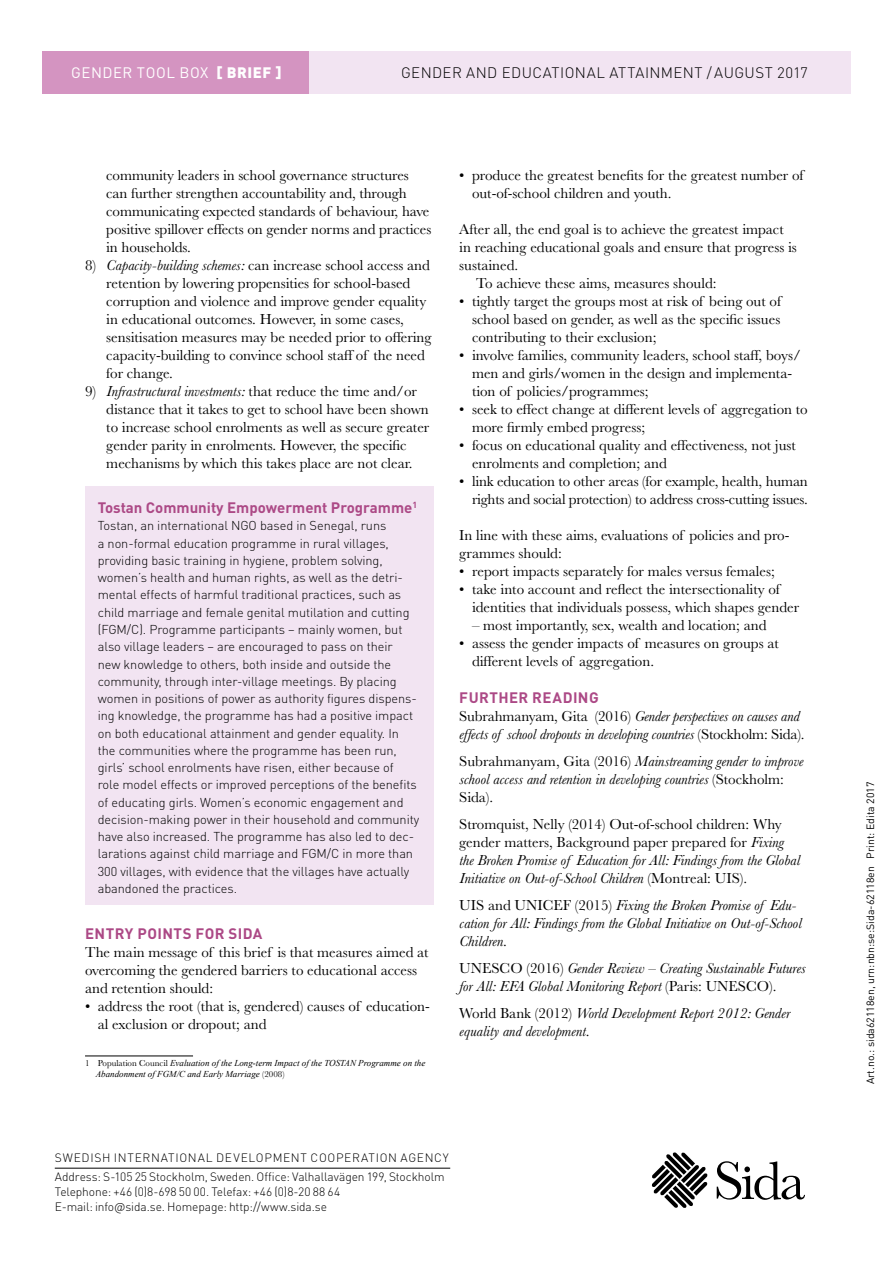
<style>
.page{position:relative;width:893px;height:1263px;background:#fff}
.page>*{position:absolute;margin:0;border:0;box-sizing:border-box;transform-origin:0 0}
.t1{font:15px/18px "Baskerville MT Std";color:#000}
.t2{font:italic 15px/18px "Baskerville MT Std";color:#000}
.t3{font:300 15px "DIN Pro";letter-spacing:.03em;color:#000}
.t4{font:700 15px "DIN Pro";color:#ac4986}
.t5{font:15px "DIN Pro";letter-spacing:.035em;color:#fff}
.t6{font:700 15px "DIN Pro";letter-spacing:.025em;color:#ac4986}
.t7{font:700 15px "DIN Pro";letter-spacing:.03em;color:#ac4986}
.t8{font:300 12.75px/17.2px "DIN Pro";letter-spacing:-.005em;color:#000}
.t9{font:300 12px/19.5px "DIN Pro";color:#000}
.t10{font:10.5px "DIN Pro";color:#000}
.t11{font:italic 9px/10.5px "Times New Roman";color:#000}
.s1{font-weight:900}
.s2{font-style:italic}
.s3{font-family:"Baskerville MT Std";font-style:normal}
.s4{font-style:normal}
</style>
<div class="page">
<div style="left:296px;top:51px;width:554px;height:43px;background:#f2e4f2"></div>
<div style="left:43px;top:51px;width:266px;height:43px;background:#d494c1"></div>
<div style="left:85px;top:486px;width:349px;height:419px;background:#f2e4f2"></div>
<svg style="left:652px;top:1152px;width:56px;height:56px"></svg>
<svg style="left:717px;top:1161px;width:88px;height:39px"></svg>
<hr style="left:55px;top:1168px;width:395px;height:1px;background:#000">
<hr style="left:85px;top:1055px;width:108px;height:1px;background:#000">
<p class="t5" style="left:71px;top:61px;width:212px">GENDER TOOL BOX <span class="s1">[ BRIEF ]</span></p>
<p class="t3" style="left:401px;top:61px;width:408px">GENDER AND EDUCATIONAL ATTAINMENT /AUGUST 2017</p>
<p class="t1" style="left:106px;top:166px;width:327px">community leaders in school governance structures can further strengthen accountability and, through communicating expected standards of behaviour, have positive spillover effects on gender norms and practices in households.</p>
<p class="t1" style="left:106px;top:256px;width:327px;text-indent:-21px">8) <span class="s2">Capacity-building schemes:</span> can increase school access and retention by lowering propensities for school-based corruption and violence and improve gender equality in educational outcomes. However, in some cases, sensitisation measures may be needed prior to offering capacity-building to convince school staff of the need for change.</p>
<p class="t1" style="left:106px;top:382px;width:325px;text-indent:-21px">9) <span class="s2">Infrastructural investments:</span> that reduce the time and/or distance that it takes to get to school have been shown to increase school enrolments as well as secure greater gender parity in enrolments. However, the specific mechanisms by which this takes place are not clear.</p>
<p class="t4" style="left:98px;top:495px;width:321px">Tostan Community Empowerment Programme<sup>1</sup></p>
<p class="t8" style="left:98px;top:516px;width:323px">Tostan, an international NGO based in Senegal, runs<br>a non-formal education programme in rural villages, providing basic training in hygiene, problem solving, women’s health and human rights, as well as the detri&shy;mental effects of harmful traditional practices, such as child marriage and female genital mutilation and cutting (FGM/C). Programme participants – mainly women, but also village leaders – are encouraged to pass on their<br>new knowledge to others, both inside and outside the community, through inter-village meetings. By placing women in positions of power as authority figures dispens&shy;ing knowledge, the programme has had a positive impact on both educational attainment and gender equality. In the communities where the programme has been run, girls’ school enrolments have risen, either because of<br>role model effects or improved perceptions of the benefits of educating girls. Women’s economic engagement and decision-making power in their household and community have also increased. The programme has also led to dec&shy;larations against child marriage and FGM/C in more than 300 villages, with evidence that the villages have actually abandoned the practices.</p>
<p class="t6" style="left:85px;top:921px;width:179px">ENTRY POINTS FOR SIDA</p>
<p class="t1" style="left:85px;top:943px;width:345px">The main message of this brief is that measures aimed at overcoming the gendered barriers to educational access and retention should:</p>
<p class="t1" style="left:98px;top:997px;width:334px;text-indent:-13px">• address the root (that is, gendered) causes of education&shy;al exclusion or dropout; and</p>
<p class="t11" style="left:96px;top:1058px;width:331px;text-indent:-11px"><span class="s3">1 Population Council</span> Evaluation of the Long-term Impact of the TOSTAN Programme on the<br>Abandonment of FGM/C and Early Marriage <span class="s3">(2008)</span></p>
<p class="t1" style="left:472px;top:166px;width:333px;text-indent:-13px">• produce the greatest benefits for the greatest number of out-of-school children and youth.</p>
<p class="t1" style="left:459px;top:220px;width:326px">After all, the end goal is to achieve the greatest impact</p>
<p class="t1" style="left:459px;top:238px;width:339px">in reaching educational goals and ensure that progress is</p>
<p class="t1" style="left:459px;top:256px;width:61px">sustained.</p>
<p class="t1" style="left:476px;top:274px;width:242px">To achieve these aims, measures should:</p>
<p class="t1" style="left:472px;top:292px;width:311px;text-align:justify;text-indent:-13px">• tightly target the groups most at risk of being out of school based on gender, as well as the specific issues contributing to their exclusion;</p>
<p class="t1" style="left:472px;top:346px;width:330px;text-indent:-13px">• involve families, community leaders, school staff, boys/ men and girls/women in the design and implementa&shy;tion of policies/programmes;</p>
<p class="t1" style="left:472px;top:400px;width:337px;text-indent:-13px">• seek to effect change at different levels of aggregation to more firmly embed progress;</p>
<p class="t1" style="left:472px;top:436px;width:325px;text-indent:-13px">• focus on educational quality and effectiveness, not just enrolments and completion; and</p>
<p class="t1" style="left:459px;top:472px;width:350px;text-align:right">• link education to other areas (for example, health, human rights and social protection) to address cross-cutting issues.</p>
<p class="t1" style="left:459px;top:526px;width:332px">In line with these aims, evaluations of policies and pro&shy;grammes should:</p>
<p class="t1" style="left:459px;top:562px;width:317px">• report impacts separately for males versus females;</p>
<p class="t1" style="left:472px;top:580px;width:329px;text-indent:-13px">• take into account and reflect the intersectionality of identities that individuals possess, which shapes gender</p>
<p class="t1" style="left:472px;top:616px;width:296px">– most importantly, sex, wealth and location; and</p>
<p class="t1" style="left:472px;top:634px;width:308px;text-indent:-13px">• assess the gender impacts of measures on groups at different levels of aggregation.</p>
<p class="t7" style="left:459px;top:685px;width:141px">FURTHER READING</p>
<p class="t2" style="left:459px;top:707px;width:347px"><span class="s4">Subrahmanyam, Gita (2016)</span> Gender perspectives on causes and effects of school dropouts in developing countries <span class="s4">(Stockholm: Sida).</span></p>
<p class="t2" style="left:459px;top:752px;width:346px"><span class="s4">Subrahmanyam, Gita (2016)</span> Mainstreaming gender to improve school access and retention in developing countries <span class="s4">(Stockholm:<br>Sida).</span></p>
<p class="t1" style="left:459px;top:815px;width:342px">Stromquist, Nelly (2014) Out-of-school children: Why gender matters, Background paper prepared for <span class="s2">Fixing the Broken Promise of Education for All: Findings from the Global Initiative on Out-of-School Children</span> (Montreal: UIS).</p>
<p class="t2" style="left:459px;top:896px;width:344px"><span class="s4">UIS and UNICEF (2015)</span> Fixing the Broken Promise of Edu&shy;cation for All: Findings from the Global Initiative on Out-of-School<br>Children<span class="s4">.</span></p>
<p class="t2" style="left:459px;top:959px;width:348px"><span class="s4">UNESCO (2016)</span> Gender Review – Creating Sustainable Futures for All: EFA Global Monitoring Report <span class="s4">(Paris: UNESCO).</span></p>
<p class="t2" style="left:459px;top:1004px;width:332px"><span class="s4">World Bank (2012)</span> World Development Report 2012: Gender equality and development<span class="s4">.</span></p>
<p class="t9" style="left:55px;top:1146px;width:395px">SWEDISH INTERNATIONAL DEVELOPMENT COOPERATION AGENCY<br>Address: S-105 25 Stockholm, Sweden. Office: Valhallavägen 199, Stockholm</p>
<p class="t9" style="left:55px;top:1183px;width:287px;line-height:15px">Telephone: +46 (0)8-698 50 00. Telefax: +46 (0)8-20 88 64<br>E-mail: info@sida.se. Homepage: http://www.sida.se</p>
<p class="t10" style="left:862px;top:1084px;width:304px;rotate:-90deg">Art.no.: sida62118en, urn:nbn:se:Sida-62118en Print: Edita 2017</p>
</div>
